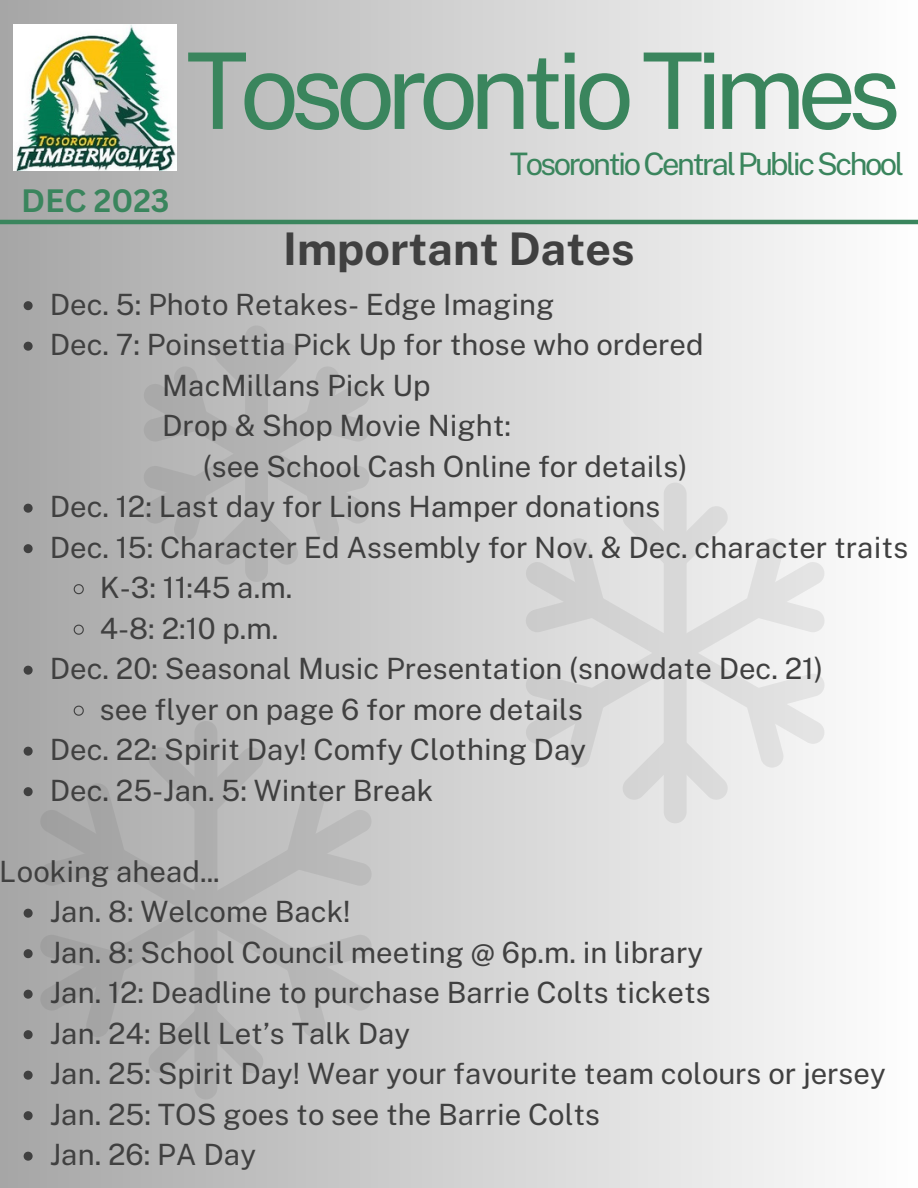
<style>
.page{position:relative;width:918px;height:1188px;background:#fff}
.page>*{position:absolute;margin:0;border:0;box-sizing:border-box;transform-origin:0 0}
.t1{font:105.6px "Public Sans";letter-spacing:-.08em;color:#3a855d}
.t2{font:700 45px "Public Sans";color:#404040}
.t3{font:700 31.5px "Canva Sans";color:#3a855d}
.t4{font:31.05px "Public Sans";letter-spacing:-.08em;color:#3a855d}
.t5{font:29.4px "Public Sans";color:#404040}
</style>
<div class="page">
<div style="left:0;top:0;width:918px;height:1188px;background:linear-gradient(to right,#a6a6a6,#fefefe)"></div>
<hr style="left:0;top:220px;width:918px;height:4px;background:#3a855d">
<img style="left:14px;top:25px;width:163px;height:146px">
<svg style="left:24px;top:301px;width:9px;height:9px"></svg>
<svg style="left:24px;top:342px;width:9px;height:9px"></svg>
<svg style="left:24px;top:504px;width:9px;height:9px"></svg>
<svg style="left:24px;top:544px;width:9px;height:9px"></svg>
<svg style="left:73px;top:583px;width:12px;height:12px"></svg>
<svg style="left:73px;top:624px;width:12px;height:12px"></svg>
<svg style="left:24px;top:666px;width:9px;height:9px"></svg>
<svg style="left:73px;top:705px;width:12px;height:12px"></svg>
<svg style="left:24px;top:747px;width:9px;height:9px"></svg>
<svg style="left:24px;top:787px;width:9px;height:9px"></svg>
<svg style="left:24px;top:909px;width:9px;height:9px"></svg>
<svg style="left:24px;top:949px;width:9px;height:9px"></svg>
<svg style="left:24px;top:990px;width:9px;height:9px"></svg>
<svg style="left:24px;top:1030px;width:9px;height:9px"></svg>
<svg style="left:24px;top:1071px;width:9px;height:9px"></svg>
<svg style="left:24px;top:1111px;width:9px;height:9px"></svg>
<svg style="left:24px;top:1152px;width:9px;height:9px"></svg>
<div style="left:194px;top:721px;width:23px;height:201px;background:#adadad;border-radius:11px"></div>
<div style="left:194px;top:899px;width:23px;height:200px;background:#adadad;border-radius:11px"></div>
<svg style="left:39px;top:746px;width:334px;height:328px"></svg>
<div style="left:664px;top:483px;width:23px;height:181px;background:#d8d8d8;border-radius:11px"></div>
<div style="left:664px;top:642px;width:23px;height:181px;background:#d8d8d8;border-radius:11px"></div>
<svg style="left:524px;top:505px;width:302px;height:296px"></svg>
<div style="left:245px;top:325px;width:23px;height:140px;background:#b3b3b3;border-radius:11px"></div>
<div style="left:245px;top:442px;width:23px;height:140px;background:#b3b3b3;border-radius:11px"></div>
<svg style="left:142px;top:342px;width:229px;height:224px"></svg>
<p class="t3" style="left:21px;top:178px;width:150px">DEC 2023</p>
<p class="t1" style="left:186px;top:29px;width:718px">TosorontioTimes</p>
<p class="t4" style="left:510px;top:146px;width:396px">TosorontioCentralPublicSchool</p>
<p class="t2" style="left:283px;top:222px;width:353px">Important Dates</p>
<p class="t5" style="left:50px;top:287px;width:506px">Dec. 5: Photo Retakes- Edge Imaging</p>
<p class="t5" style="left:50px;top:327px;width:655px">Dec. 7: Poinsettia Pick Up for those who ordered</p>
<p class="t5" style="left:162px;top:368px;width:270px">MacMillans Pick Up</p>
<p class="t5" style="left:162px;top:408px;width:350px">Drop &amp; Shop Movie Night:</p>
<p class="t5" style="left:203px;top:449px;width:486px">(see School Cash Online for details)</p>
<p class="t5" style="left:50px;top:489px;width:612px">Dec. 12: Last day for Lions Hamper donations</p>
<p class="t5" style="left:50px;top:530px;width:860px">Dec. 15: Character Ed Assembly for Nov. &amp; Dec. character traits</p>
<p class="t5" style="left:100px;top:570px;width:194px">K-3: 11:45 a.m.</p>
<p class="t5" style="left:100px;top:611px;width:180px">4-8: 2:10 p.m.</p>
<p class="t5" style="left:50px;top:651px;width:775px">Dec. 20: Seasonal Music Presentation (snowdate Dec. 21)</p>
<p class="t5" style="left:100px;top:692px;width:485px">see flyer on page 6 for more details</p>
<p class="t5" style="left:50px;top:732px;width:538px">Dec. 22: Spirit Day! Comfy Clothing Day</p>
<p class="t5" style="left:50px;top:773px;width:385px">Dec. 25-Jan. 5: Winter Break</p>
<p class="t5" style="left:0;top:854px;width:221px">Looking ahead...</p>
<p class="t5" style="left:50px;top:894px;width:302px">Jan. 8: Welcome Back!</p>
<p class="t5" style="left:50px;top:935px;width:655px">Jan. 8: School Council meeting @ 6p.m. in library</p>
<p class="t5" style="left:50px;top:975px;width:662px">Jan. 12: Deadline to purchase Barrie Colts tickets</p>
<p class="t5" style="left:50px;top:1016px;width:362px">Jan. 24: Bell Let’s Talk Day</p>
<p class="t5" style="left:50px;top:1056px;width:837px">Jan. 25: Spirit Day! Wear your favourite team colours or jersey</p>
<p class="t5" style="left:50px;top:1097px;width:552px">Jan. 25: TOS goes to see the Barrie Colts</p>
<p class="t5" style="left:50px;top:1137px;width:208px">Jan. 26: PA Day</p>
</div>
